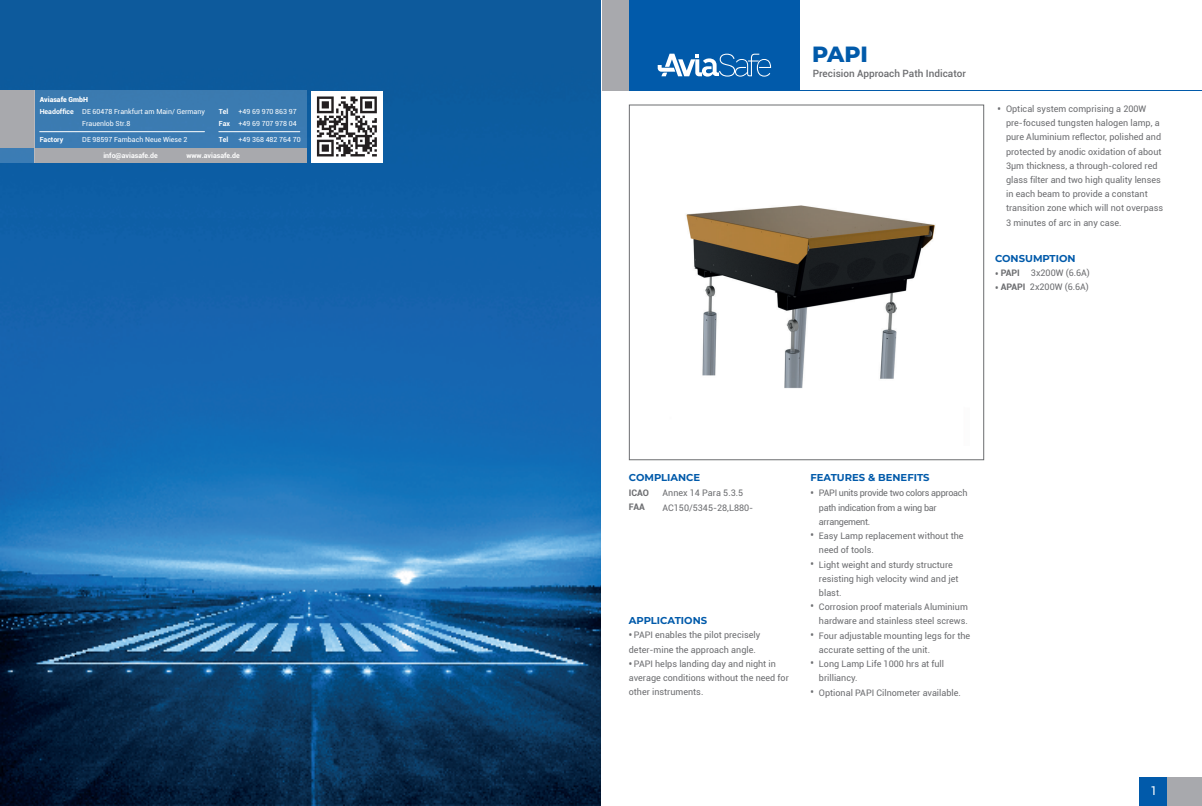
<style>
.page{position:relative;width:1202px;height:806px;background:#fff}
.page>*{position:absolute;margin:0;border:0;box-sizing:border-box;transform-origin:0 0}
.t1{font:800 22px "Montserrat";color:#015aaa}
.t2{font:12px "Roboto";color:#fff}
.t3{font:700 10px "Montserrat";color:#015aaa}
.t4{font:500 10px "Roboto";color:#6c6d70}
.t5{font:9px/14.2px "Roboto";color:#6c6d70}
.t6{font:900 9px "Roboto";color:#6c6d70}
.t7{font:700 9px/14.2px "Roboto";color:#6c6d70}
.t8{font:7px/12px "Roboto";color:#fff}
.t9{font:700 7px/12px "Roboto";color:#fff}
.t10{font:900 7px "Roboto";color:#fff}
.s1{font-weight:900}
.s2{font-weight:700}
</style>
<div class="page">
<div style="left:629px;top:105px;width:355px;height:354px;border:1px solid #6c6d70"></div>
<div style="left:602px;top:0;width:28px;height:91px;background:#a8a9ad"></div>
<div style="left:629px;top:0;width:170px;height:91px;background:#015aaa"></div>
<hr style="left:629px;top:90px;width:573px;height:1px;background:#015aaa">
<svg style="left:658px;top:54px;width:113px;height:23px"></svg>
<div style="left:1140px;top:777px;width:28px;height:28px;background:#015aaa"></div>
<div style="left:1168px;top:777px;width:34px;height:28px;background:#a8a9ad"></div>
<img style="left:0;top:0;width:601px;height:805px">
<div style="left:0;top:91px;width:34px;height:57px;background:#a8a9ad"></div>
<div style="left:34px;top:91px;width:272px;height:57px;background:#3b7bb1"></div>
<div style="left:34px;top:148px;width:272px;height:14px;background:#a8a9ad"></div>
<div style="left:0;top:148px;width:34px;height:14px;background:#3b7cb4"></div>
<div style="left:311px;top:91px;width:72px;height:71px;background:#fff"></div>
<svg style="left:317px;top:96px;width:60px;height:60px"></svg>
<hr style="left:40px;top:131px;width:164px;height:1px;background:#fff">
<hr style="left:219px;top:131px;width:81px;height:1px;background:#fff">
<img style="left:686px;top:205px;width:249px;height:183px">
<h1 class="t1" style="left:812px;top:38px;width:57px">PAPI</h1>
<p class="t4" style="left:813px;top:66px;width:155px">Precision Approach Path Indicator</p>
<p class="t10" style="left:40px;top:94px;width:50px">Aviasafe GmbH</p>
<p class="t9" style="left:40px;top:105px;width:36px">Headoffice</p>
<p class="t9" style="left:219px;top:105px;width:13px">Tel<br>Fax</p>
<p class="t8" style="left:239px;top:105px;width:60px">+49 69 970 863 97 +49 69 707 978 04</p>
<p class="t9" style="left:40px;top:134px;width:25px">Factory</p>
<p class="t8" style="left:82px;top:134px;width:107px">DE 98597 Fambach Neue Wiese 2</p>
<p class="t9" style="left:219px;top:134px;width:11px">Tel</p>
<p class="t8" style="left:239px;top:134px;width:64px">+49 368 482 764 70</p>
<p class="t9" style="left:103px;top:149px;width:56px">info@aviasafe.de</p>
<p class="t9" style="left:186px;top:149px;width:55px">www.aviasafe.de</p>
<p class="t5" style="left:1006px;top:101px;width:159px">Optical system comprising a 200W pre-focused tungsten halogen lamp, a pure Aluminium reflector, polished and protected by anodic oxidation of about 3µm thickness, a through-colored red glass filter and two high quality lenses in each beam to provide a constant transition zone which will not overpass 3 minutes of arc in any case.</p>
<p class="t8" style="left:82px;top:105px;width:124px">DE 60478 Frankfurt am Main/ Germany</p>
<p class="t6" style="left:997px;top:102px;width:5px">•</p>
<p class="t8" style="left:82px;top:117px;width:50px">Frauenlob Str.8</p>
<p class="t3" style="left:995px;top:251px;width:82px">CONSUMPTION</p>
<p class="t5" style="left:995px;top:265px;width:96px"><span class="s1">•</span> <span class="s2">PAPI</span> 3x200W (6.6A)</p>
<p class="t5" style="left:995px;top:279px;width:95px"><span class="s1">•</span> <span class="s2">APAPI</span> 2x200W (6.6A)</p>
<p class="t3" style="left:629px;top:470px;width:73px">COMPLIANCE</p>
<p class="t7" style="left:629px;top:484px;width:22px">ICAO<br>FAA</p>
<p class="t5" style="left:662px;top:485px;width:92px">Annex 14 Para 5.3.5<br>AC150/5345-28,L880-</p>
<p class="t3" style="left:629px;top:613px;width:80px">APPLICATIONS</p>
<p class="t5" style="left:629px;top:627px;width:133px"><span class="s1">•</span> PAPI enables the pilot precisely deter-mine the approach angle.</p>
<p class="t5" style="left:629px;top:655px;width:161px"><span class="s1">•</span> PAPI helps landing day and night in average conditions without the need for other instruments.</p>
<p class="t3" style="left:810px;top:470px;width:121px">FEATURES &amp; BENEFITS</p>
<p class="t5" style="left:819px;top:485px;width:153px">PAPI units provide two colors approach path indication from a wing bar arrangement.<br>Easy Lamp replacement without the need of tools.<br>Light weight and sturdy structure resisting high velocity wind and jet blast.<br>Corrosion proof materials Aluminium hardware and stainless steel screws.<br>Four adjustable mounting legs for the accurate setting of the unit.<br>Long Lamp Life 1000 hrs at full brilliancy.<br>Optional PAPI Cilnometer available.</p>
<p class="t6" style="left:810px;top:485px;width:5px">•</p>
<p class="t6" style="left:810px;top:528px;width:5px">•</p>
<p class="t6" style="left:810px;top:556px;width:5px">•</p>
<p class="t6" style="left:810px;top:599px;width:5px">•</p>
<p class="t6" style="left:810px;top:627px;width:5px">•</p>
<p class="t6" style="left:810px;top:656px;width:5px">•</p>
<p class="t6" style="left:810px;top:684px;width:5px">•</p>
<h2 class="t2" style="left:1150px;top:782px;width:8px">1</h2>
</div>
